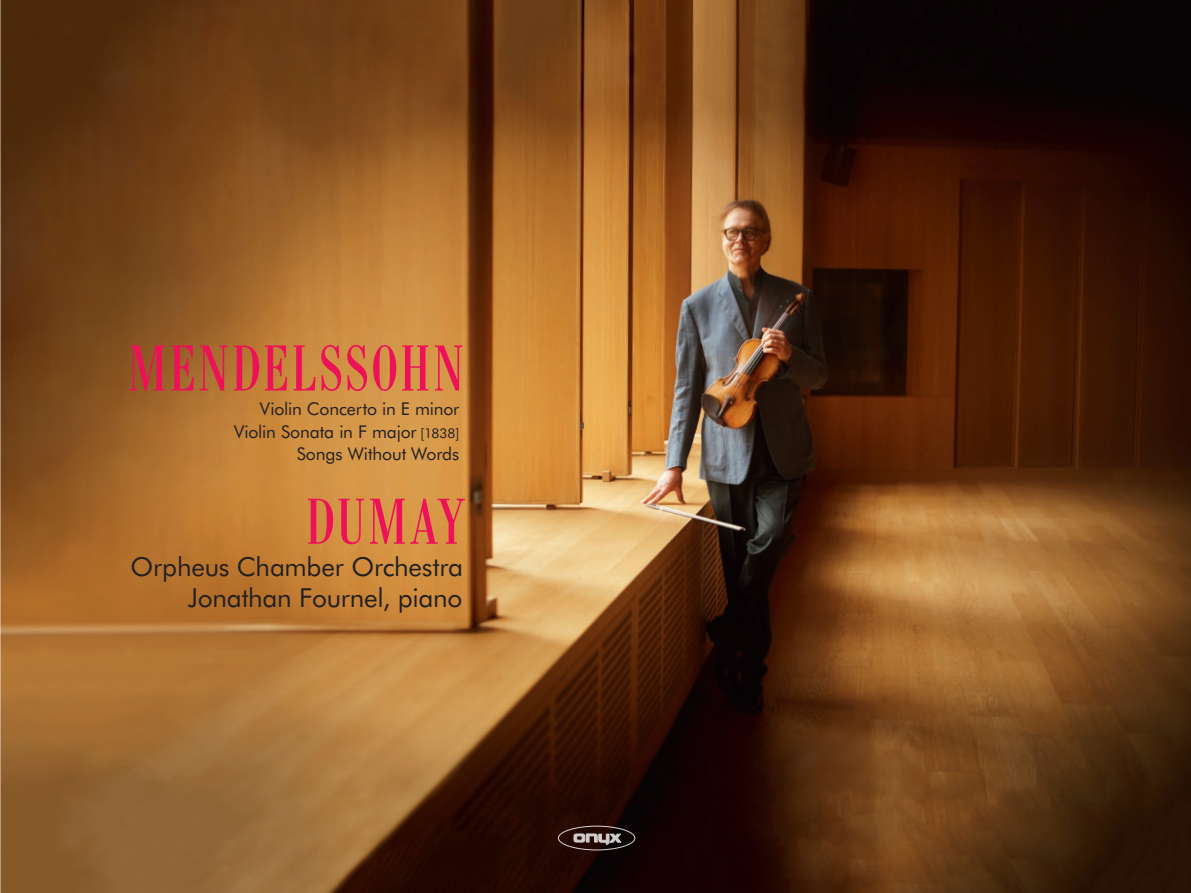
<style>
.page{position:relative;width:1191px;height:893px;background:#fff}
.page>*{position:absolute;margin:0;border:0;box-sizing:border-box;transform-origin:0 0}
.t1{font:67.5px "Bodoni Antiqua TOT Reg Con";letter-spacing:.025em;color:#ed1158;scale:.94 1}
.t2{font:26.25px "Futura BT";letter-spacing:-.01em;color:#231f20}
.t3{font:17.55px/22.6px "Futura BT";letter-spacing:-.01em;color:#231f20;text-align:right}
.s1{font-size:13.5px}
</style>
<div class="page">
<img style="left:0;top:0;width:1191px;height:893px">
<div style="left:558px;top:826px;width:77px;height:24px;border:1px solid #fffefc;border-radius:50%"></div>
<svg style="left:573px;top:834px;width:48px;height:11px"></svg>
<h1 class="t1" style="left:127px;top:332px;width:360px">MENDELSSOHN</h1>
<p class="t3" style="left:234px;top:397px;width:227px">Violin Concerto in E minor<br>Violin Sonata in F major <span class="s1">[1838]<br></span>Songs Without Words</p>
<h1 class="t1" style="left:305px;top:486px;width:171px">DUMAY</h1>
<h2 class="t2" style="left:131px;top:551px;width:334px">Orpheus Chamber Orchestra</h2>
<h2 class="t2" style="left:188px;top:582px;width:276px">Jonathan Fournel, piano</h2>
</div>
